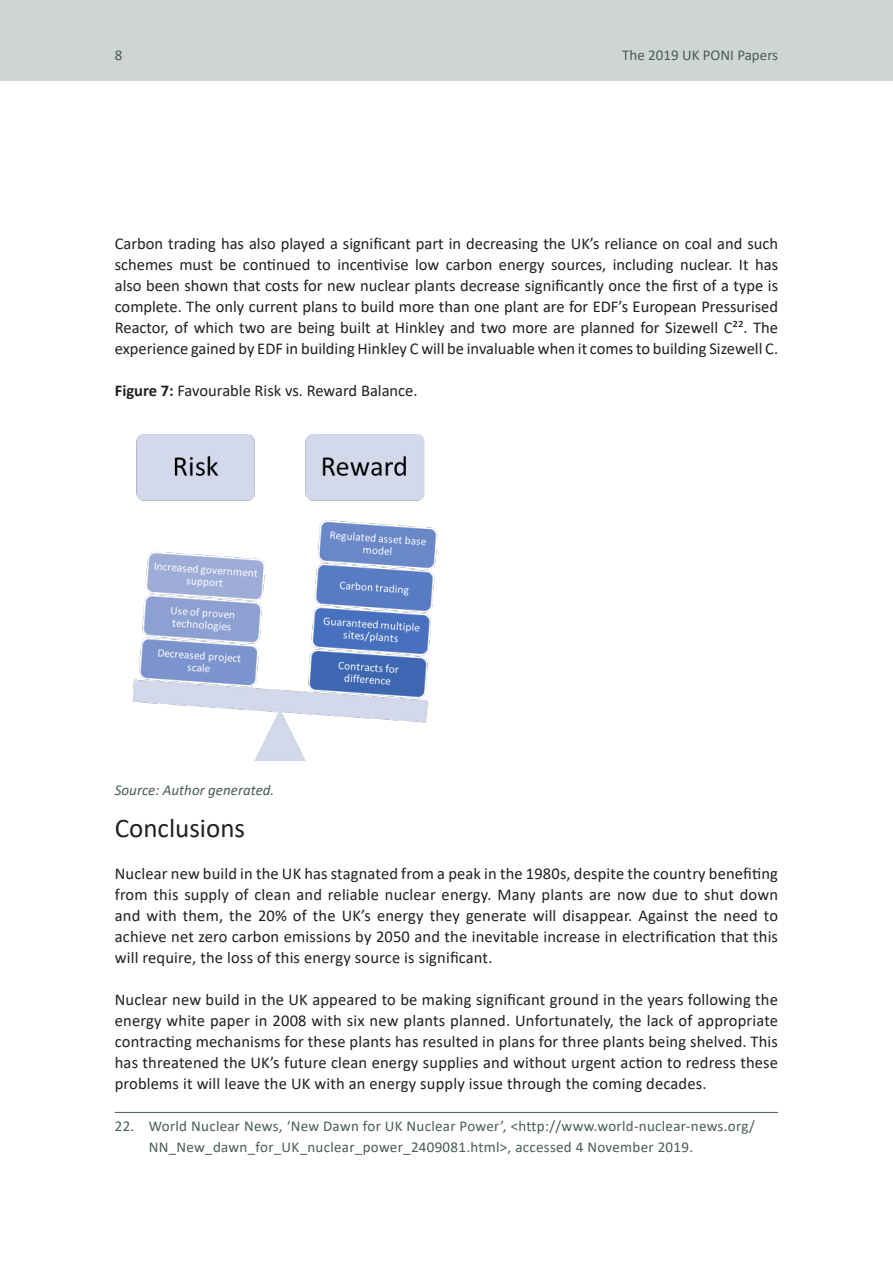
<style>
.page{position:relative;width:893px;height:1263px;background:#fff}
.page>*{position:absolute;margin:0;border:0;box-sizing:border-box;transform-origin:0 0}
.t1{font:27px "Calibri";color:#231f20}
.t2{font:16.5px/21px "Calibri";color:#231f20;text-align:justify}
.t3{font:15px/21px "Calibri";letter-spacing:.02em;color:#495c56}
.t4{font:italic 15px "Calibri";color:#495c56}
.t5{font:15px "Calibri";color:#495c56}
.s1{font-weight:700}
</style>
<div class="page">
<div style="left:0;top:0;width:893px;height:81px;background:#cfd5d3"></div>
<img style="left:132px;top:435px;width:306px;height:325px">
<hr style="left:115px;top:1112px;width:663px;height:1px;background:#495c56">
<p class="t3" style="left:115px;top:44px;width:9px">8</p>
<p class="t5" style="left:622px;top:44px;width:157px">The 2019 UK PONI Papers</p>
<p class="t2" style="left:115px;top:232px;width:665px">Carbon trading has also played a significant part in decreasing the UK’s reliance on coal and such schemes must be continued to incentivise low carbon energy sources, including nuclear. It has also been shown that costs for new nuclear plants decrease significantly once the first of a type is complete. The only current plans to build more than one plant are for EDF’s European Pressurised Reactor, of which two are being built at Hinkley and two more are planned for Sizewell C22. The experience gained by EDF in building Hinkley C will be invaluable when it comes to building Sizewell C.</p>
<p class="t2" style="left:115px;top:379px;width:304px"><span class="s1">Figure 7:</span> Favourable Risk vs. Reward Balance.</p>
<p class="t4" style="left:115px;top:779px;width:161px">Source: Author generated.</p>
<h1 class="t1" style="left:115px;top:809px;width:132px">Conclusions</h1>
<p class="t2" style="left:115px;top:862px;width:665px">Nuclear new build in the UK has stagnated from a peak in the 1980s, despite the country benefiting from this supply of clean and reliable nuclear energy. Many plants are now due to shut down and with them, the 20% of the UK’s energy they generate will disappear. Against the need to achieve net zero carbon emissions by 2050 and the inevitable increase in electrification that this will require, the loss of this energy source is significant.</p>
<p class="t2" style="left:115px;top:988px;width:665px">Nuclear new build in the UK appeared to be making significant ground in the years following the energy white paper in 2008 with six new plants planned. Unfortunately, the lack of appropriate contracting mechanisms for these plants has resulted in plans for three plants being shelved. This has threatened the UK’s future clean energy supplies and without urgent action to redress these problems it will leave the UK with an energy supply issue through the coming decades.</p>
<p class="t3" style="left:149px;top:1115px;width:608px;text-indent:-34px">22. World Nuclear News, ‘New Dawn for UK Nuclear Power’, &lt;http://www.world-nuclear-news.org/<br>NN_New_dawn_for_UK_nuclear_power_2409081.html&gt;, accessed 4 November 2019.</p>
</div>
